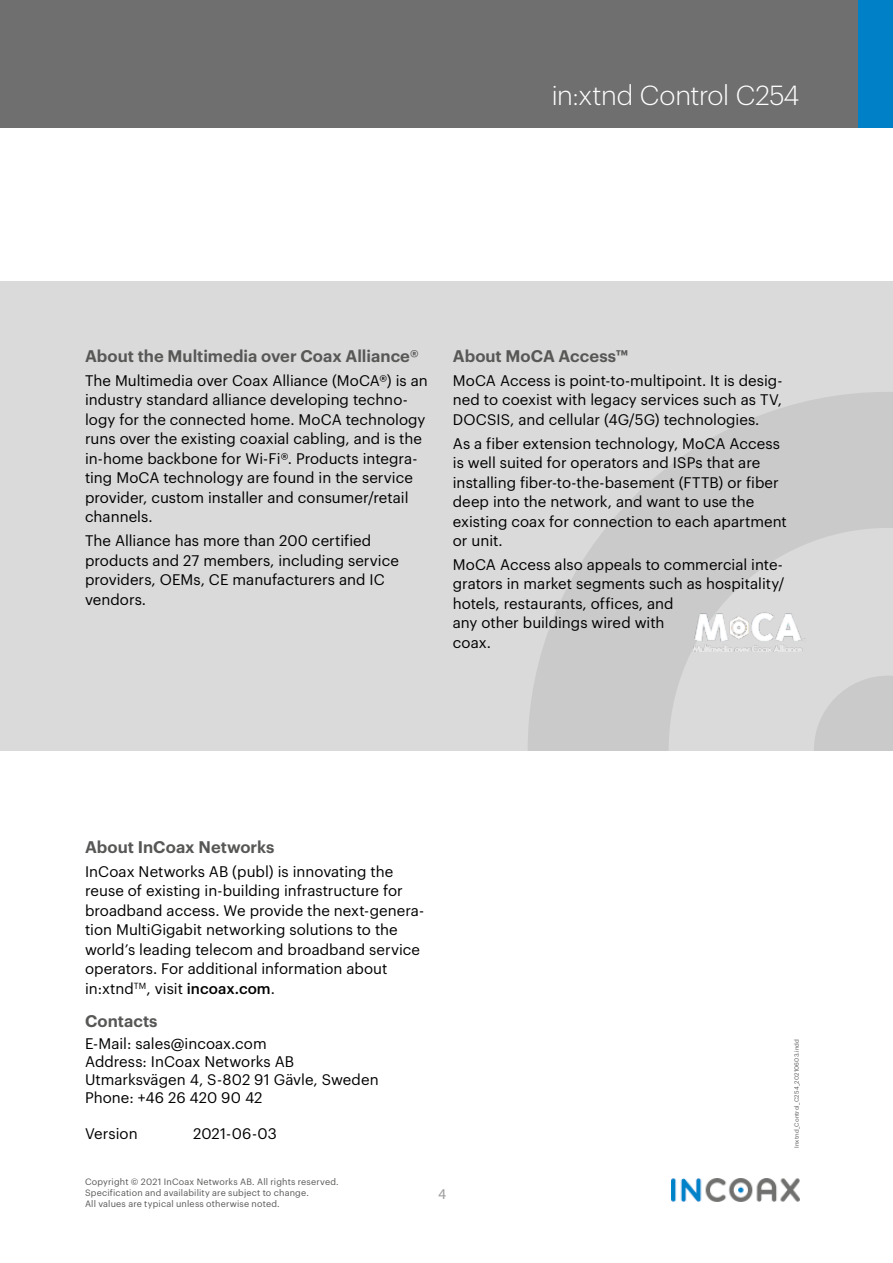
<style>
.page{position:relative;width:893px;height:1263px;background:#fff}
.page>*{position:absolute;margin:0;border:0;box-sizing:border-box;transform-origin:0 0}
.t1{font:300 27px "Graphik";letter-spacing:-.015em;color:#fff}
.t2{font:600 16.5px "Graphik";color:#575756}
.t3{font:15px/19.5px "Graphik";color:#000}
.t4{font:15px "Myriad Pro";color:#9d9d9c}
.t5{font:9px/10.8px "Graphik";letter-spacing:.02em;color:#575756}
.t6{font:6px "Graphik";letter-spacing:.02em;color:#575756}
.s1{font-weight:500}
</style>
<div class="page">
<div style="left:0;top:0;width:893px;height:128px;background:#706f6f"></div>
<div style="left:859px;top:0;width:34px;height:128px;background:#0081c7"></div>
<div style="left:0;top:281px;width:893px;height:469px;background:#dadada"></div>
<svg style="left:528px;top:392px;width:365px;height:358px;fill:#cacaca"></svg>
<img style="left:686px;top:609px;width:123px;height:43px">
<img style="left:671px;top:1178px;width:128px;height:23px">
<h1 class="t1" style="left:552px;top:76px;width:249px">in:xtnd Control C254</h1>
<p class="t2" style="left:85px;top:343px;width:335px">About the Multimedia over Coax Alliance®</p>
<p class="t3" style="left:85px;top:369px;width:344px">The Multimedia over Coax Alliance (MoCA®) is an industry standard alliance developing techno&shy;logy for the connected home. MoCA technology runs over the existing coaxial cabling, and is the in-home backbone for Wi-Fi®. Products integra&shy;ting MoCA technology are found in the service provider, custom installer and consumer/retail channels.</p>
<p class="t3" style="left:85px;top:530px;width:315px">The Alliance has more than 200 certified products and 27 members, including service providers, OEMs, CE manufacturers and IC vendors.</p>
<p class="t2" style="left:453px;top:343px;width:177px">About MoCA Access™</p>
<p class="t3" style="left:453px;top:369px;width:331px;text-align:justify">MoCA Access is point-to-multipoint. It is desig&shy;ned to coexist with legacy services such as TV, DOCSIS, and cellular (4G/5G) technologies.</p>
<p class="t3" style="left:453px;top:432px;width:335px">As a fiber extension technology, MoCA Access is well suited for operators and ISPs that are installing fiber-to-the-basement (FTTB) or fiber deep into the network, and want to use the existing coax for connection to each apartment or unit.</p>
<p class="t3" style="left:453px;top:553px;width:333px">MoCA Access also appeals to commercial inte&shy;grators in market segments such as hospitality/ hotels, restaurants, offices, and<br>any other buildings wired with<br>coax.</p>
<p class="t2" style="left:85px;top:835px;width:191px">About InCoax Networks</p>
<p class="t3" style="left:85px;top:860px;width:341px">InCoax Networks AB (publ) is innovating the reuse of existing in-building infrastructure for broadband access. We provide the next-genera&shy;tion MultiGigabit networking solutions to the world’s leading telecom and broadband service operators. For additional information about in:xtnd<sup>TM</sup>, visit <span class="s1">incoax.com</span>.</p>
<p class="t2" style="left:85px;top:1008px;width:74px">Contacts</p>
<p class="t3" style="left:85px;top:1034px;width:295px;line-height:18px">E-Mail: sales@incoax.com<br>Address: InCoax Networks AB<br>Utmarksvägen 4, S-802 91 Gävle, Sweden<br>Phone: +46 26 420 90 42</p>
<p class="t3" style="left:85px;top:1123px;width:54px">Version</p>
<p class="t3" style="left:193px;top:1123px;width:85px">2021-06-03</p>
<p class="t5" style="left:85px;top:1176px;width:255px">Copyright © 2021 InCoax Networks AB. All rights reserved.<br>Specification and availability are subject to change.<br>All values are typical unless otherwise noted.</p>
<p class="t4" style="left:438px;top:1184px;width:9px">4</p>
<p class="t6" style="left:792px;top:1148px;width:111px;rotate:-90deg">Inxtnd_Control_C254_20210603.indd</p>
</div>
